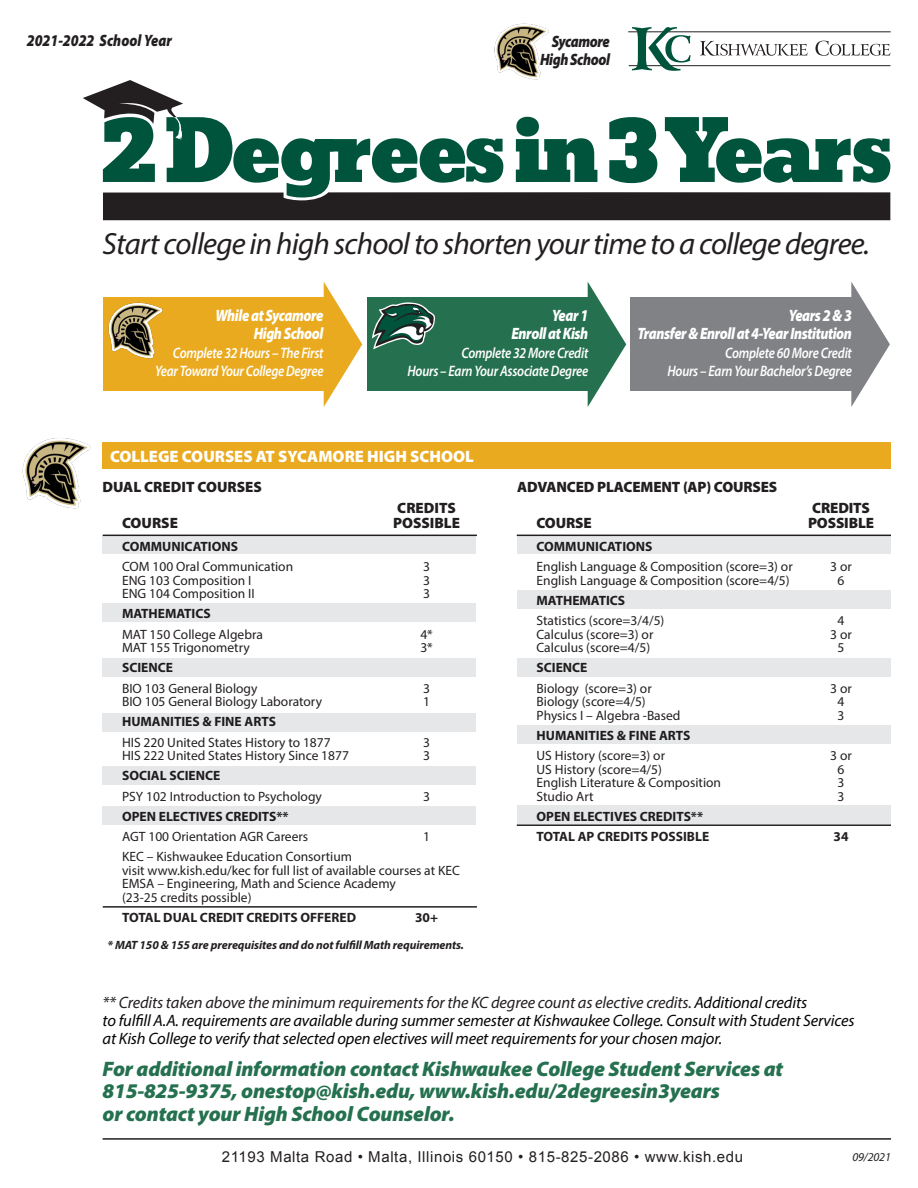
<style>
.page{position:relative;width:918px;height:1188px;background:#fff}
.page>*{position:absolute;margin:0;border:0;box-sizing:border-box;transform-origin:0 0}
.t1{font:italic 30.75px "Myriad Pro";letter-spacing:-.025em;color:#231f20}
.t2{font:italic 900 21px/22.5px "Myriad Pro";letter-spacing:-.01em;color:#25704f}
.t3{font:italic 16.5px/18px "Myriad Pro";letter-spacing:-.01em;color:#040503}
.t4{font:italic 900 16.5px/18px "Myriad Pro";letter-spacing:-.03em;color:#fff;text-align:right;scale:.85 1}
.t5{font:900 16.5px "Myriad Pro";color:#fff}
.t6{font:italic 900 16.5px "Myriad Pro";color:#231f20;scale:.85 1}
.t7{font:italic 900 16.5px/18px "Myriad Pro";letter-spacing:-.025em;color:#231f20;text-align:right;scale:.85 1}
.t8{font:italic 600 15.15px/18.1px "Myriad Pro";letter-spacing:-.02em;color:#fff;text-align:right;scale:.85 1}
.t9{font:900 15px "Myriad Pro";letter-spacing:-.01em;color:#231f20}
.t10{font:15px "Arial";letter-spacing:.04em;color:#231f20}
.t11{font:13.5px/13.5px "Myriad Pro";color:#231f20}
.t12{font:700 13.5px "Myriad Pro";color:#231f20}
.t13{font:italic 700 12px "Myriad Pro";letter-spacing:-.01em;color:#231f20}
.t14{font:italic 12px "Myriad Pro";letter-spacing:-.01em;color:#231f20}
.s1{color:#231f20}
</style>
<div class="page">
<img style="left:22px;top:438px;width:69px;height:71px">
<hr style="left:103px;top:1138px;width:788px;height:2px;background:#231f20">
<div style="left:103px;top:442px;width:788px;height:27px;background:#eaaa20"></div>
<div style="left:103px;top:536px;width:373px;height:18px;background:#e6e7e9"></div>
<div style="left:517px;top:536px;width:374px;height:18px;background:#e6e7e9"></div>
<div style="left:517px;top:591px;width:374px;height:18px;background:#e6e7e9"></div>
<div style="left:517px;top:658px;width:374px;height:19px;background:#e6e7e9"></div>
<div style="left:517px;top:725px;width:374px;height:19px;background:#e6e7e9"></div>
<div style="left:517px;top:806px;width:374px;height:18px;background:#e6e7e9"></div>
<div style="left:103px;top:604px;width:373px;height:18px;background:#e6e7e9"></div>
<div style="left:103px;top:659px;width:373px;height:18px;background:#e6e7e9"></div>
<div style="left:103px;top:713px;width:373px;height:18px;background:#e6e7e9"></div>
<div style="left:103px;top:766px;width:373px;height:19px;background:#e6e7e9"></div>
<div style="left:103px;top:807px;width:373px;height:18px;background:#e6e7e9"></div>
<hr style="left:517px;top:535px;width:374px;height:1px;background:#231f20">
<hr style="left:517px;top:824px;width:374px;height:2px;background:#231f20">
<hr style="left:103px;top:535px;width:374px;height:1px;background:#231f20">
<svg style="left:83px;top:80px;width:807px;height:140px"></svg>
<hr style="left:103px;top:906px;width:374px;height:2px;background:#231f20">
<div style="left:103px;top:297px;width:222px;height:94px;background:#eaaa20"></div>
<div style="left:367px;top:297px;width:222px;height:94px;background:#25704f"></div>
<div style="left:631px;top:297px;width:222px;height:94px;background:#808285"></div>
<svg style="left:324px;top:282px;width:38px;height:125px"></svg>
<svg style="left:588px;top:282px;width:38px;height:125px"></svg>
<svg style="left:851px;top:282px;width:39px;height:125px"></svg>
<img style="left:108px;top:303px;width:55px;height:56px">
<svg style="left:372px;top:302px;width:63px;height:47px"></svg>
<img style="left:494px;top:24px;width:55px;height:56px">
<hr style="left:628px;top:31px;width:263px;height:1px;background:#231f20">
<hr style="left:629px;top:65px;width:261px;height:1px;background:#231f20">
<svg style="left:700px;top:41px;width:108px;height:15px"></svg>
<svg style="left:815px;top:41px;width:75px;height:15px"></svg>
<svg style="left:632px;top:27px;width:59px;height:44px"></svg>
<p class="t6" style="left:27px;top:30px;width:172px">2021-2022 School Year</p>
<p class="t7" style="left:540px;top:32px;width:84px">Sycamore<br>High School</p>
<p class="t1" style="left:103px;top:225px;width:769px">Start college in high school to shorten your time to a college degree.</p>
<p class="t4" style="left:215px;top:306px;width:129px">While at Sycamore<br>High School</p>
<p class="t8" style="left:155px;top:343px;width:200px">Complete 32 Hours – The First<br>Year Toward Your College Degree</p>
<p class="t4" style="left:512px;top:306px;width:92px">Year 1<br>Enroll at Kish</p>
<p class="t8" style="left:408px;top:343px;width:214px">Complete 32 More Credit<br>Hours – Earn Your Associate Degree</p>
<p class="t5" style="left:110px;top:445px;width:365px">COLLEGE COURSES AT SYCAMORE HIGH SCHOOL</p>
<p class="t4" style="left:637px;top:306px;width:254px">Years 2 &amp; 3<br>Transfer &amp; Enroll at 4-Year Institution</p>
<p class="t8" style="left:668px;top:343px;width:218px">Complete 60 More Credit<br>Hours – Earn Your Bachelor’s Degree</p>
<p class="t9" style="left:103px;top:477px;width:161px">DUAL CREDIT COURSES</p>
<p class="t9" style="left:517px;top:477px;width:262px">ADVANCED PLACEMENT (AP) COURSES</p>
<p class="t9" style="left:397px;top:498px;width:60px">CREDITS</p>
<p class="t9" style="left:812px;top:498px;width:59px">CREDITS</p>
<p class="t9" style="left:122px;top:513px;width:57px">COURSE</p>
<p class="t9" style="left:393px;top:513px;width:69px">POSSIBLE</p>
<p class="t12" style="left:122px;top:537px;width:117px">COMMUNICATIONS</p>
<p class="t11" style="left:122px;top:560px;width:173px">COM 100 Oral Communication</p>
<p class="t11" style="left:423px;top:560px;width:8px">3</p>
<p class="t11" style="left:122px;top:573px;width:131px">ENG 103 Composition I</p>
<p class="t11" style="left:423px;top:573px;width:8px">3</p>
<p class="t11" style="left:122px;top:587px;width:134px">ENG 104 Composition II</p>
<p class="t11" style="left:423px;top:587px;width:8px">3</p>
<p class="t12" style="left:122px;top:605px;width:90px">MATHEMATICS</p>
<p class="t11" style="left:122px;top:627px;width:142px">MAT 150 College Algebra</p>
<p class="t11" style="left:420px;top:627px;width:14px">4*</p>
<p class="t11" style="left:122px;top:641px;width:129px">MAT 155 Trigonometry</p>
<p class="t11" style="left:420px;top:641px;width:14px">3*</p>
<p class="t12" style="left:122px;top:659px;width:52px">SCIENCE</p>
<p class="t11" style="left:122px;top:681px;width:137px">BIO 103 General Biology</p>
<p class="t11" style="left:423px;top:681px;width:8px">3</p>
<p class="t11" style="left:122px;top:695px;width:201px">BIO 105 General Biology Laboratory</p>
<p class="t11" style="left:423px;top:695px;width:8px">1</p>
<p class="t12" style="left:122px;top:713px;width:155px">HUMANITIES &amp; FINE ARTS</p>
<p class="t11" style="left:122px;top:735px;width:210px">HIS 220 United States History to 1877</p>
<p class="t11" style="left:423px;top:735px;width:8px">3</p>
<p class="t11" style="left:122px;top:749px;width:228px">HIS 222 United States History Since 1877</p>
<p class="t11" style="left:423px;top:749px;width:8px">3</p>
<p class="t12" style="left:122px;top:767px;width:100px">SOCIAL SCIENCE</p>
<p class="t11" style="left:122px;top:789px;width:201px">PSY 102 Introduction to Psychology</p>
<p class="t11" style="left:423px;top:789px;width:8px">3</p>
<p class="t12" style="left:122px;top:807px;width:168px">OPEN ELECTIVES CREDITS**</p>
<p class="t11" style="left:122px;top:830px;width:188px">AGT 100 Orientation AGR Careers</p>
<p class="t11" style="left:423px;top:830px;width:8px">1</p>
<p class="t11" style="left:122px;top:850px;width:339px">KEC – Kishwaukee Education Consortium<br>visit www.kish.edu/kec for full list of available courses at KEC EMSA – Engineering, Math and Science Academy<br>(23-25 credits possible)</p>
<p class="t12" style="left:122px;top:909px;width:236px">TOTAL DUAL CREDIT CREDITS OFFERED</p>
<p class="t12" style="left:415px;top:909px;width:25px">30+</p>
<p class="t9" style="left:537px;top:513px;width:57px">COURSE</p>
<p class="t9" style="left:808px;top:513px;width:67px">POSSIBLE</p>
<p class="t12" style="left:537px;top:537px;width:117px">COMMUNICATIONS</p>
<p class="t11" style="left:537px;top:560px;width:258px">English Language &amp; Composition (score=3) or</p>
<p class="t11" style="left:830px;top:560px;width:23px">3 or</p>
<p class="t11" style="left:537px;top:573px;width:255px">English Language &amp; Composition (score=4/5)</p>
<p class="t11" style="left:838px;top:573px;width:8px">6</p>
<p class="t12" style="left:537px;top:591px;width:90px">MATHEMATICS</p>
<p class="t11" style="left:537px;top:614px;width:129px">Statistics (score=3/4/5)</p>
<p class="t11" style="left:838px;top:614px;width:8px">4</p>
<p class="t11" style="left:537px;top:627px;width:118px">Calculus (score=3) or</p>
<p class="t11" style="left:830px;top:627px;width:23px">3 or</p>
<p class="t11" style="left:537px;top:641px;width:115px">Calculus (score=4/5)</p>
<p class="t11" style="left:838px;top:641px;width:8px">5</p>
<p class="t12" style="left:537px;top:659px;width:52px">SCIENCE</p>
<p class="t11" style="left:537px;top:681px;width:117px">Biology (score=3) or</p>
<p class="t11" style="left:830px;top:681px;width:23px">3 or</p>
<p class="t11" style="left:537px;top:695px;width:111px">Biology (score=4/5)</p>
<p class="t11" style="left:838px;top:695px;width:8px">4</p>
<p class="t11" style="left:537px;top:708px;width:145px">Physics I – Algebra -Based</p>
<p class="t11" style="left:838px;top:708px;width:8px">3</p>
<p class="t12" style="left:537px;top:726px;width:155px">HUMANITIES &amp; FINE ARTS</p>
<p class="t11" style="left:537px;top:749px;width:130px">US History (score=3) or</p>
<p class="t11" style="left:830px;top:749px;width:23px">3 or</p>
<p class="t11" style="left:537px;top:762px;width:127px">US History (score=4/5)</p>
<p class="t11" style="left:838px;top:762px;width:8px">6</p>
<p class="t11" style="left:537px;top:776px;width:186px">English Literature &amp; Composition</p>
<p class="t11" style="left:838px;top:776px;width:8px">3</p>
<p class="t11" style="left:537px;top:789px;width:58px">Studio Art</p>
<p class="t11" style="left:838px;top:789px;width:8px">3</p>
<p class="t12" style="left:537px;top:807px;width:168px">OPEN ELECTIVES CREDITS**</p>
<p class="t12" style="left:537px;top:828px;width:174px">TOTAL AP CREDITS POSSIBLE</p>
<p class="t12" style="left:834px;top:828px;width:16px">34</p>
<p class="t13" style="left:108px;top:937px;width:358px">* MAT 150 &amp; 155 are prerequisites and do not fulfill Math requirements.</p>
<p class="t3" style="left:103px;top:993px;width:754px"><span class="s1">** Credits taken above the minimum requirements for the KC degree count as elective credits.</span> Additional credits<br>to fulfill A.A. requirements are available during summer semester at Kishwaukee College. Consult with Student Services at Kish College to verify that selected open electives will meet requirements for your chosen major.</p>
<p class="t2" style="left:103px;top:1056px;width:682px">For additional information contact Kishwaukee College Student Services at<br>815-825-9375, onestop@kish.edu, www.kish.edu/2degreesin3years<br>or contact your High School Counselor.</p>
<p class="t10" style="left:222px;top:1146px;width:523px">21193 Malta Road • Malta, Illinois 60150 • 815-825-2086 • www.kish.edu</p>
<p class="t14" style="left:852px;top:1150px;width:40px">09/2021</p>
</div>
